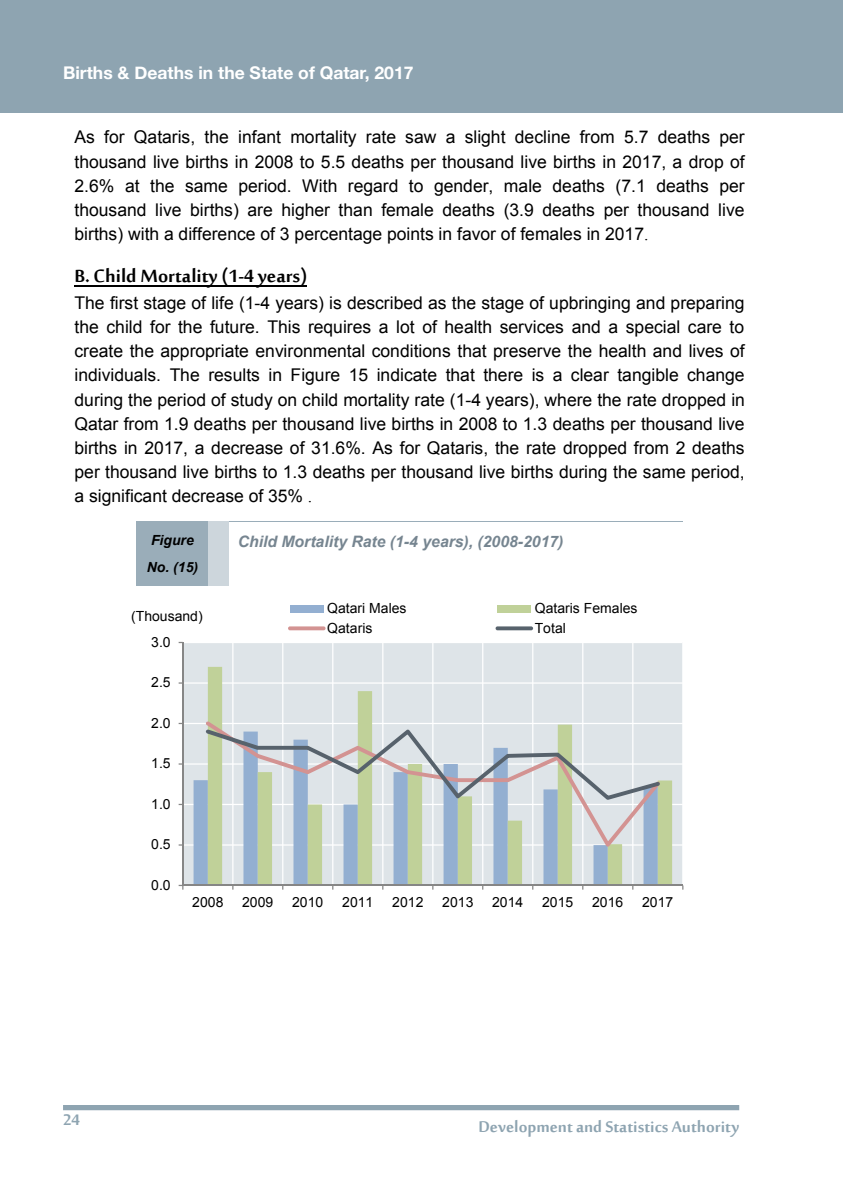
<style>
.page{position:relative;width:844px;height:1191px;background:#fff}
.page>*{position:absolute;margin:0;border:0;box-sizing:border-box;transform-origin:0 0}
.t1{font:700 24.5px "Sakkal Majalla";color:#000}
.t2{font:700 21px "Sakkal Majalla";color:#8ea4b1}
.t3{font:17.5px/24.2px "Arial";color:#000;text-align:justify}
.t4{font:700 17.5px "Helvetica Neue";color:#fff}
.t5{font:italic 700 15.75px "Arial";color:#768590}
.t6{font:14px "Arial";color:#000}
.t7{font:italic 700 14px/26.6px "Arial";color:#000;text-align:center}
.s1{font-family:"Times New Roman"}
</style>
<div class="page">
<hr style="left:74px;top:285px;width:233px;height:2px;background:#000">
<div style="left:136px;top:522px;width:72px;height:63px;background:#9aadb9"></div>
<div style="left:208px;top:522px;width:21px;height:63px;background:#cdd6dc"></div>
<hr style="left:136px;top:521px;width:72px;height:1px;background:#9aadb9">
<svg style="left:208px;top:521px;width:21px;height:1px"></svg>
<hr style="left:229px;top:521px;width:453px;height:1px;background:#9aadb9">
<div style="left:183px;top:642px;width:499px;height:243px;background:#dee4e8"></div>
<hr style="left:183px;top:844px;width:499px;height:1px;background:#fff">
<hr style="left:183px;top:804px;width:499px;height:1px;background:#fff">
<hr style="left:183px;top:763px;width:499px;height:1px;background:#fff">
<hr style="left:183px;top:723px;width:499px;height:1px;background:#fff">
<hr style="left:183px;top:682px;width:499px;height:1px;background:#fff">
<hr style="left:183px;top:642px;width:499px;height:1px;background:#fff">
<hr style="left:232px;top:642px;width:1px;height:243px;background:#fff">
<hr style="left:282px;top:642px;width:1px;height:243px;background:#fff">
<hr style="left:332px;top:642px;width:1px;height:243px;background:#fff">
<hr style="left:382px;top:642px;width:1px;height:243px;background:#fff">
<hr style="left:432px;top:642px;width:1px;height:243px;background:#fff">
<hr style="left:482px;top:642px;width:1px;height:243px;background:#fff">
<hr style="left:532px;top:642px;width:1px;height:243px;background:#fff">
<hr style="left:582px;top:642px;width:1px;height:243px;background:#fff">
<hr style="left:632px;top:642px;width:1px;height:243px;background:#fff">
<svg style="left:193px;top:763px;width:15px;height:121px;background:#a0b8d4"></svg>
<svg style="left:208px;top:667px;width:464px;height:217px"></svg>
<hr style="left:182px;top:642px;width:1px;height:243px;background:#868686">
<hr style="left:183px;top:884px;width:499px;height:2px;background:#868686">
<svg style="left:178px;top:884px;width:5px;height:5px"></svg>
<svg style="left:205px;top:721px;width:455px;height:125px"></svg>
<svg style="left:205px;top:729px;width:455px;height:71px"></svg>
<div style="left:290px;top:605px;width:33px;height:7px;background:#93afd1"></div>
<div style="left:497px;top:605px;width:34px;height:7px;background:#c0d199"></div>
<svg style="left:288px;top:626px;width:37px;height:4px"></svg>
<svg style="left:495px;top:626px;width:38px;height:4px"></svg>
<div style="left:0;top:0;width:842px;height:113px;background:#8ea4b1"></div>
<div style="left:63px;top:1105px;width:676px;height:5px;background:#8ea4b1"></div>
<p class="t4" style="left:63px;top:59px;width:352px">Births &amp; Deaths in the State of Qatar, 2017</p>
<p class="t3" style="left:74px;top:125px;width:671px">As for Qataris, the infant mortality rate saw a slight decline from 5.7 deaths per thousand live births in 2008 to 5.5 deaths per thousand live births in 2017, a drop of 2.6% at the same period. With regard to gender, male deaths (7.1 deaths per thousand live births) are higher than female deaths (3.9 deaths per thousand live births) with a difference of 3 percentage points in favor of females in 2017<span class="s1">.</span></p>
<h1 class="t1" style="left:74px;top:262px;width:234px">B. Child Mortality (1-4 years)</h1>
<p class="t3" style="left:74px;top:291px;width:671px">The first stage of life (1-4 years) is described as the stage of upbringing and preparing the child for the future. This requires a lot of health services and a special care to create the appropriate environmental conditions that preserve the health and lives of individuals. The results in Figure 15 indicate that there is a clear tangible change during the period of study on child mortality rate (1-4 years), where the rate dropped in Qatar from 1.9 deaths per thousand live births in 2008 to 1.3 deaths per thousand live births in 2017, a decrease of 31.6%. As for Qataris, the rate dropped from 2 deaths per thousand live births to 1.3 deaths per thousand live births during the same period, a significant decrease of 35% <span class="s1">.</span></p>
<p class="t7" style="left:147px;top:527px;width:53px">Figure<br>No. (15)</p>
<p class="t5" style="left:238px;top:531px;width:327px">Child Mortality Rate (1-4 years), (2008-2017)</p>
<p class="t6" style="left:131px;top:607px;width:73px">(Thousand)</p>
<p class="t6" style="left:151px;top:633px;width:21px">3.0</p>
<p class="t6" style="left:151px;top:673px;width:21px">2.5</p>
<p class="t6" style="left:151px;top:714px;width:21px">2.0</p>
<p class="t6" style="left:151px;top:754px;width:21px">1.5</p>
<p class="t6" style="left:151px;top:795px;width:21px">1.0</p>
<p class="t6" style="left:151px;top:835px;width:21px">0.5</p>
<p class="t6" style="left:151px;top:876px;width:21px">0.0</p>
<p class="t6" style="left:327px;top:599px;width:81px">Qatari Males</p>
<p class="t6" style="left:534px;top:599px;width:104px">Qataris Females</p>
<p class="t6" style="left:327px;top:619px;width:47px">Qataris</p>
<p class="t6" style="left:534px;top:619px;width:33px">Total</p>
<p class="t2" style="left:63px;top:1107px;width:19px">24</p>
<p class="t6" style="left:192px;top:892px;width:33px">2008</p>
<p class="t6" style="left:242px;top:892px;width:33px">2009</p>
<p class="t6" style="left:292px;top:892px;width:33px">2010</p>
<p class="t6" style="left:342px;top:892px;width:33px">2011</p>
<p class="t6" style="left:392px;top:892px;width:33px">2012</p>
<p class="t6" style="left:442px;top:892px;width:33px">2013</p>
<p class="t6" style="left:492px;top:892px;width:33px">2014</p>
<p class="t6" style="left:542px;top:892px;width:33px">2015</p>
<p class="t6" style="left:592px;top:892px;width:33px">2016</p>
<p class="t6" style="left:642px;top:892px;width:33px">2017</p>
<p class="t2" style="left:478px;top:1115px;width:262px">Development and Statistics Authority</p>
</div>
